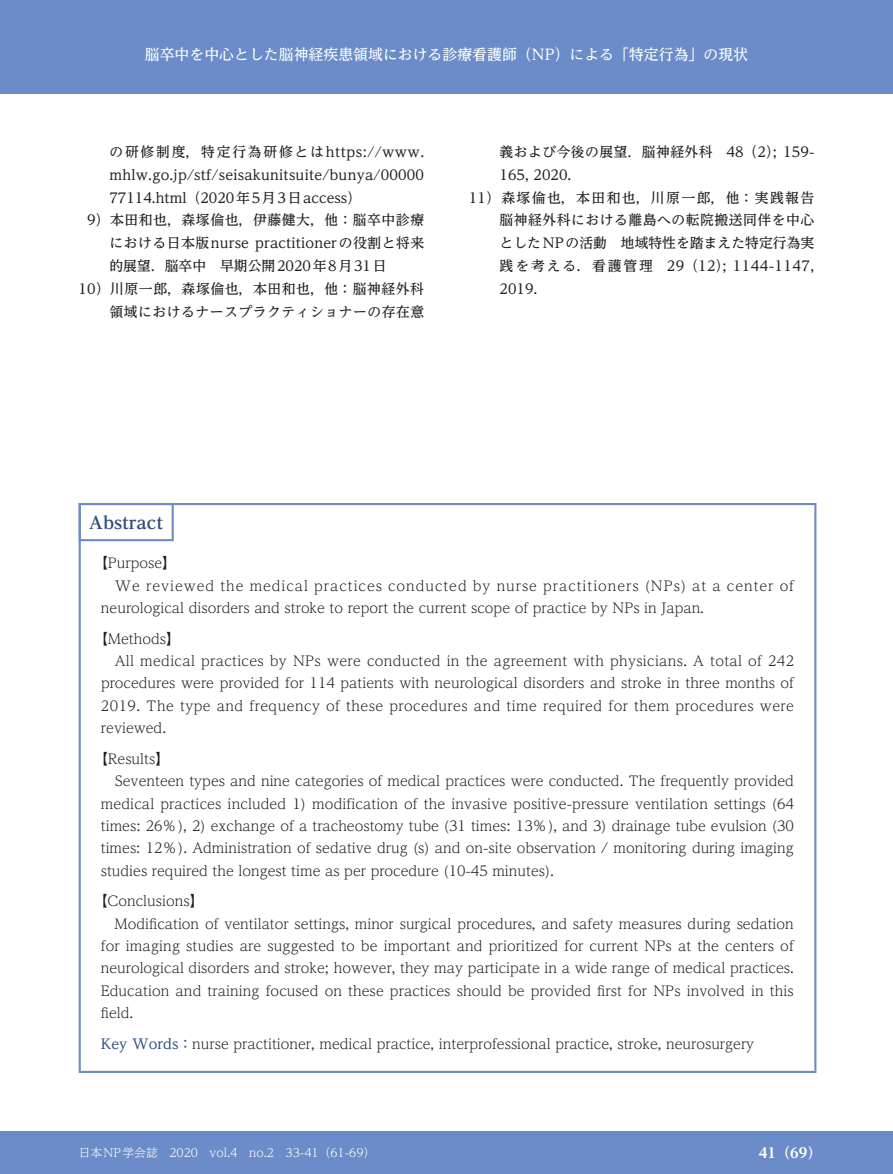
<style>
.page{position:relative;width:893px;height:1174px;background:#fff}
.page>*{position:absolute;margin:0;border:0;box-sizing:border-box;transform-origin:0 0}
.t1{font:700 expanded 16.95px "UD Reimin Pr 6 N";color:#2e4d7e}
.t2{font:500 14.85px "UD Reimin Pr 6 N";color:#fff}
.t3{font:300 13.8px "UD Reimin Pr 6 N";color:#231f20}
.t4{font:500 13.8px "UD Reimin Pr 6 N";letter-spacing:.035em;color:#231f20}
.t5{font:300 13.8px "UD Reimin Pr 6 N";letter-spacing:.025em;color:#231f20}
.t6{font:300 13.8px "UD Reimin Pr 6 N";letter-spacing:.03em;color:#231f20}
.t7{font:300 13.8px "UD Reimin Pr 6 N";letter-spacing:.07em;color:#231f20}
.t8{font:500 13.8px "UD Reimin Pr 6 N";color:#231f20}
.t9{font:500 13.8px "UD Reimin Pr 6 N";letter-spacing:.015em;color:#231f20}
.t10{font:500 13.8px "UD Reimin Pr 6 N";letter-spacing:.01em;color:#231f20}
.t11{font:500 13.8px "UD Reimin Pr 6 N";letter-spacing:.125em;color:#231f20}
.t12{font:500 13.8px "UD Reimin Pr 6 N";letter-spacing:.105em;color:#231f20}
.t13{font:800 13.8px "UD Reimin Pr 6 N";color:#fff}
.t14{font:300 11.7px "UD Reimin Pr 6 N";color:#fff}
.s1{font-weight:500;color:#2e4d7e}
</style>
<div class="page">
<div style="left:0;top:1131px;width:893px;height:43px;background:#6b8cc8"></div>
<div style="left:0;top:0;width:893px;height:94px;background:#6b8cc8"></div>
<hr style="left:79px;top:503px;width:737px;height:2px;background:#6b8cc8">
<hr style="left:79px;top:505px;width:2px;height:565px;background:#6b8cc8">
<hr style="left:814px;top:505px;width:2px;height:565px;background:#6b8cc8">
<hr style="left:79px;top:1070px;width:737px;height:3px;background:#6b8cc8">
<div style="left:79px;top:503px;width:95px;height:38px;border:2px solid #6b8cc8"></div>
<p class="t2" style="left:145px;top:42px;width:605px">脳卒中を中心とした脳神経疾患領域における診療看護師（NP）による「特定行為」の現状</p>
<p class="t11" style="left:109px;top:140px;width:316px">の研修制度，特定行為研修とはhttps://www.</p>
<p class="t9" style="left:109px;top:163px;width:316px">mhlw.go.jp/stf/seisakunitsuite/bunya/00000</p>
<p class="t8" style="left:109px;top:186px;width:253px">77114.html（2020年5月3日access）</p>
<p class="t4" style="left:87px;top:209px;width:339px">9）本田和也，森塚倫也，伊藤健大，他：脳卒中診療</p>
<p class="t10" style="left:109px;top:232px;width:316px">における日本版nurse practitionerの役割と将来</p>
<p class="t8" style="left:109px;top:255px;width:279px">的展望．脳卒中　早期公開2020年8月31日</p>
<p class="t4" style="left:79px;top:277px;width:347px">10）川原一郎，森塚倫也，本田和也，他：脳神経外科</p>
<p class="t4" style="left:109px;top:300px;width:316px">領域におけるナースプラクティショナーの存在意</p>
<p class="t4" style="left:500px;top:140px;width:316px">義および今後の展望．脳神経外科　48（2）; 159-</p>
<p class="t4" style="left:500px;top:163px;width:73px">165, 2020.</p>
<p class="t12" style="left:469px;top:186px;width:361px">11）森塚倫也，本田和也，川原一郎，他：実践報告　</p>
<p class="t4" style="left:500px;top:209px;width:316px">脳神経外科における離島への転院搬送同伴を中心</p>
<p class="t8" style="left:500px;top:232px;width:316px">としたNPの活動　地域特性を踏まえた特定行為実</p>
<p class="t4" style="left:500px;top:255px;width:316px">践を考える．看護管理　29（12）; 1144-1147,</p>
<p class="t4" style="left:500px;top:277px;width:39px">2019.</p>
<p class="t1" style="left:89px;top:508px;width:75px">Abstract</p>
<p class="t3" style="left:94px;top:552px;width:83px">【Purpose】</p>
<p class="t7" style="left:115px;top:574px;width:681px">We reviewed the medical practices conducted by nurse practitioners (NPs) at a center of</p>
<p class="t3" style="left:101px;top:596px;width:604px">neurological disorders and stroke to report the current scope of practice by NPs in Japan.</p>
<p class="t3" style="left:94px;top:627px;width:87px">【Methods】</p>
<p class="t5" style="left:115px;top:649px;width:681px">All medical practices by NPs were conducted in the agreement with physicians. A total of 242</p>
<p class="t3" style="left:101px;top:672px;width:695px">procedures were provided for 114 patients with neurological disorders and stroke in three months of</p>
<p class="t6" style="left:101px;top:694px;width:695px">2019. The type and frequency of these procedures and time required for them procedures were</p>
<p class="t3" style="left:101px;top:716px;width:67px">reviewed.</p>
<p class="t3" style="left:94px;top:747px;width:77px">【Results】</p>
<p class="t3" style="left:115px;top:770px;width:681px">Seventeen types and nine categories of medical practices were conducted. The frequently provided</p>
<p class="t3" style="left:101px;top:792px;width:695px">medical practices included 1) modification of the invasive positive-pressure ventilation settings (64</p>
<p class="t3" style="left:101px;top:814px;width:695px">times: 26％), 2) exchange of a tracheostomy tube (31 times: 13％), and 3) drainage tube evulsion (30</p>
<p class="t3" style="left:101px;top:837px;width:694px">times: 12％). Administration of sedative drug (s) and on-site observation / monitoring during imaging</p>
<p class="t3" style="left:101px;top:859px;width:465px">studies required the longest time as per procedure (10-45 minutes)．</p>
<p class="t3" style="left:94px;top:890px;width:111px">【Conclusions】</p>
<p class="t3" style="left:115px;top:912px;width:681px">Modification of ventilator settings, minor surgical procedures, and safety measures during sedation</p>
<p class="t3" style="left:101px;top:934px;width:695px">for imaging studies are suggested to be important and prioritized for current NPs at the centers of</p>
<p class="t3" style="left:101px;top:957px;width:695px">neurological disorders and stroke; however, they may participate in a wide range of medical practices.</p>
<p class="t3" style="left:101px;top:979px;width:695px">Education and training focused on these practices should be provided first for NPs involved in this</p>
<p class="t3" style="left:101px;top:1001px;width:34px">field.</p>
<p class="t3" style="left:101px;top:1032px;width:655px"><span class="s1">Key Words：</span>nurse practitioner, medical practice, interprofessional practice, stroke, neurosurgery</p>
<p class="t14" style="left:79px;top:1143px;width:298px">日本NP学会誌　2020　vol.4　no.2　33-41（61-69）</p>
<p class="t13" style="left:759px;top:1141px;width:64px">41（69）</p>
</div>
